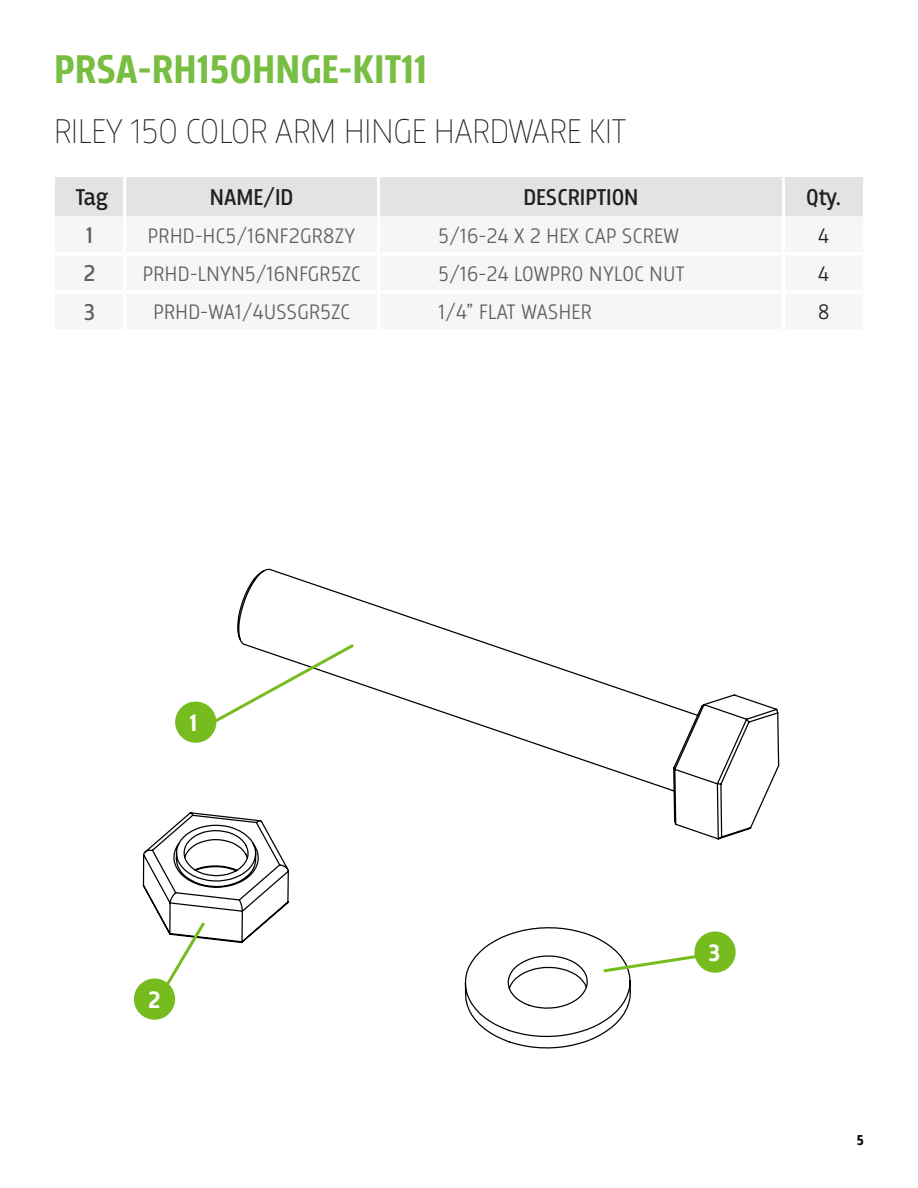
<style>
.page{position:relative;width:918px;height:1188px;background:#fff}
.page>*{position:absolute;margin:0;border:0;box-sizing:border-box;transform-origin:0 0}
.t1{font:700 42px "Breakers";color:#77be42}
.t2{font:100 36px "Breakers";color:#231f20}
.t3{font:700 24.9px "Breakers";color:#fff}
.t4{font:24px "Breakers";color:#231f20}
.t5{font:24px "Breakers";color:#616164}
.BLACK-Table-General{font:300 22.05px "Breakers";letter-spacing:.02em;color:#616164}
.t6{font:300 22.05px "Breakers";color:#231f20}
.t7{font:700 15px "Breakers";color:#040503}
</style>
<div class="page">
<svg style="left:142px;top:568px;width:638px;height:481px"></svg>
<div style="left:135px;top:979px;width:39px;height:40px;background:#77bc1f;border-radius:50%"></div>
<div style="left:134px;top:978px;width:41px;height:42px;border:2px solid #77bc1f;border-radius:50%"></div>
<div style="left:695px;top:932px;width:40px;height:40px;background:#77bc1f;border-radius:50%"></div>
<div style="left:694px;top:932px;width:42px;height:41px;border:2px solid #77bc1f;border-radius:50%"></div>
<div style="left:176px;top:702px;width:40px;height:40px;background:#77bc1f;border-radius:50%"></div>
<div style="left:175px;top:702px;width:41px;height:41px;border:2px solid #77bc1f;border-radius:50%"></div>
<svg style="left:148px;top:919px;width:60px;height:95px"></svg>
<svg style="left:600px;top:950px;width:117px;height:24px"></svg>
<svg style="left:189px;top:641px;width:168px;height:96px"></svg>
<div style="left:55px;top:177px;width:808px;height:40px;background:#e2e4e4"></div>
<div style="left:379px;top:292px;width:404px;height:38px;background:#f5f7f7"></div>
<hr style="left:379px;top:291px;width:404px;height:3px;background:#fff">
<hr style="left:379px;top:329px;width:404px;height:3px;background:#fff">
<hr style="left:123px;top:177px;width:3px;height:40px;background:#fff">
<hr style="left:377px;top:177px;width:3px;height:40px;background:#fff">
<hr style="left:377px;top:294px;width:3px;height:35px;background:#fff">
<hr style="left:782px;top:177px;width:3px;height:40px;background:#fff">
<hr style="left:782px;top:294px;width:3px;height:35px;background:#fff">
<p class="t1" style="left:54px;top:45px;width:375px">PRSA-RH150HNGE-KIT11</p>
<p class="t2" style="left:54px;top:110px;width:574px">RILEY 150 COLOR ARM HINGE HARDWARE KIT</p>
<p class="t4" style="left:76px;top:183px;width:34px">Tag</p>
<p class="t4" style="left:210px;top:183px;width:85px">NAME/ID</p>
<p class="t4" style="left:523px;top:183px;width:117px">DESCRIPTION</p>
<p class="t4" style="left:806px;top:183px;width:36px">Qty.</p>
<p class="t5" style="left:86px;top:221px;width:8px">1</p>
<p class="BLACK-Table-General" style="left:148px;top:223px;width:209px">PRHD-HC5/16NF2GR8ZY</p>
<p class="BLACK-Table-General" style="left:439px;top:223px;width:242px">5/16-24 X 2 HEX CAP SCREW</p>
<p class="t6" style="left:818px;top:223px;width:12px">4</p>
<p class="t5" style="left:84px;top:260px;width:13px">2</p>
<p class="BLACK-Table-General" style="left:143px;top:261px;width:219px">PRHD-LNYN5/16NFGR5ZC</p>
<p class="BLACK-Table-General" style="left:439px;top:261px;width:247px">5/16-24 LOWPRO NYLOC NUT</p>
<p class="t6" style="left:818px;top:261px;width:12px">4</p>
<p class="t5" style="left:84px;top:298px;width:12px">3</p>
<p class="BLACK-Table-General" style="left:153px;top:299px;width:198px">PRHD-WA1/4USSGR5ZC</p>
<p class="BLACK-Table-General" style="left:439px;top:299px;width:155px">1/4” FLAT WASHER</p>
<p class="t6" style="left:818px;top:299px;width:13px">8</p>
<p class="t3" style="left:190px;top:709px;width:9px">1</p>
<p class="t3" style="left:148px;top:985px;width:13px">2</p>
<p class="t3" style="left:709px;top:938px;width:13px">3</p>
<p class="t7" style="left:857px;top:1131px;width:9px">5</p>
</div>
